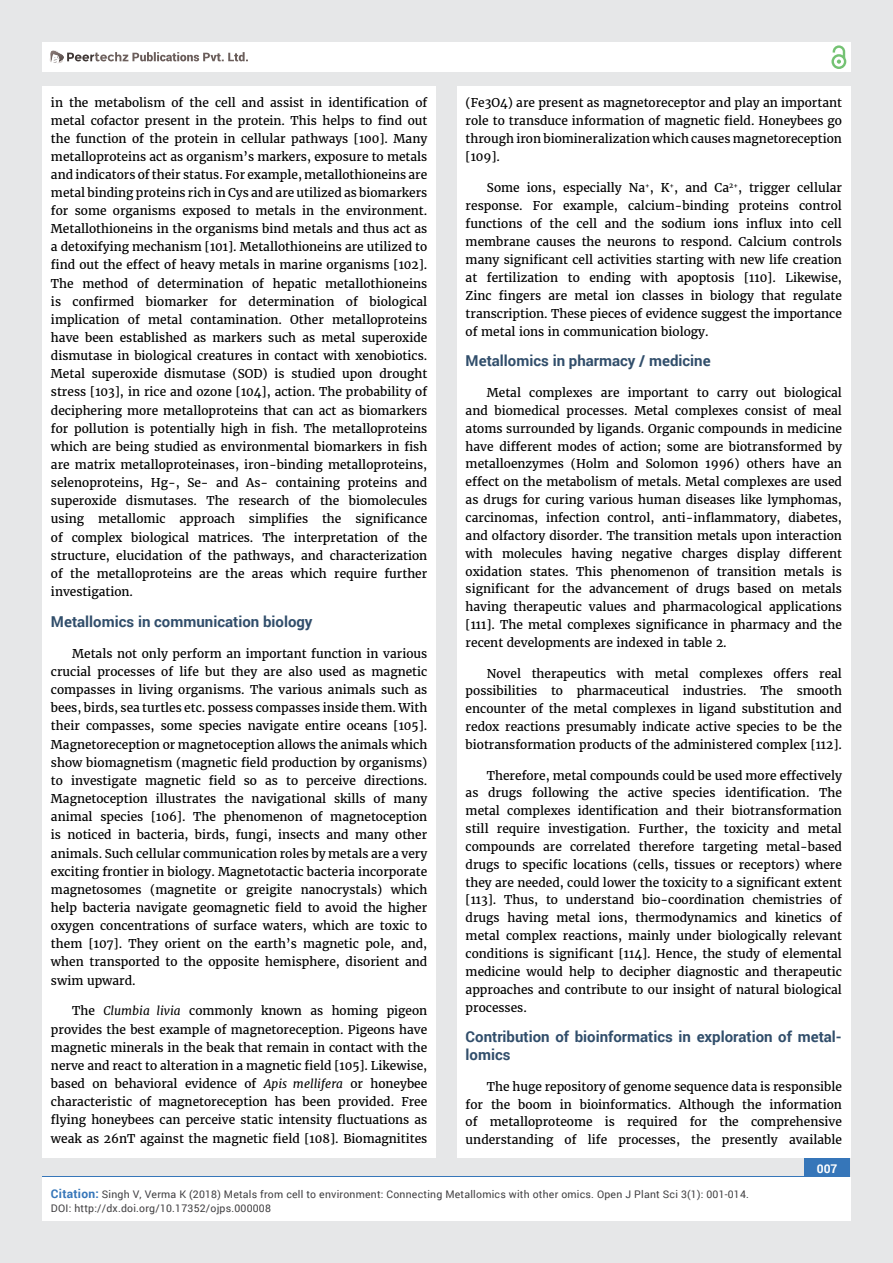
<style>
.page{position:relative;width:893px;height:1263px;background:#e6e7e8}
.page>*{position:absolute;margin:0;border:0;box-sizing:border-box;transform-origin:0 0}
.t1{font:700 15px/17.9px "Roboto";color:#314e6b}
.t2{font:12px/18.1px "Merriweather";color:#000;text-align:justify}
.t3{font:700 12px "Roboto";color:#fff}
.t4{font:10.5px/13.5px "Roboto";letter-spacing:.02em;color:#414042}
.s1{font-style:italic}
.s2{font-weight:700;font-size:12px;color:#3676b9}
</style>
<div class="page">
<div style="left:42px;top:43px;width:808px;height:29px;background:#fff"></div>
<div style="left:831px;top:54px;width:15px;height:15px;border:2px solid #74c273;border-radius:50%"></div>
<svg style="left:831px;top:45px;width:15px;height:19px"></svg>
<div style="left:804px;top:1157px;width:46px;height:43px;background:#3676b9"></div>
<svg style="left:49px;top:50px;width:199px;height:14px"></svg>
<div style="left:42px;top:1177px;width:809px;height:43px;background:#fff"></div>
<div style="left:42px;top:87px;width:394px;height:1071px;background:#fff"></div>
<div style="left:457px;top:87px;width:393px;height:1071px;background:#fff"></div>
<p class="t2" style="left:51px;top:94px;width:378px">in the metabolism of the cell and assist in identification of metal cofactor present in the protein. This helps to find out the function of the protein in cellular pathways [100]. Many metalloproteins act as organism’s markers, exposure to metals and indicators of their status. For example, metallothioneins are metal binding proteins rich in Cys and are utilized as biomarkers for some organisms exposed to metals in the environment.<br>Metallothioneins in the organisms bind metals and thus act as a detoxifying mechanism [101]. Metallothioneins are utilized to find out the effect of heavy metals in marine organisms [102].<br>The method of determination of hepatic metallothioneins is confirmed biomarker for determination of biological implication of metal contamination. Other metalloproteins have been established as markers such as metal superoxide dismutase in biological creatures in contact with xenobiotics.<br>Metal superoxide dismutase (SOD) is studied upon drought stress [103], in rice and ozone [104], action. The probability of deciphering more metalloproteins that can act as biomarkers for pollution is potentially high in fish. The metalloproteins which are being studied as environmental biomarkers in fish are matrix metalloproteinases, iron-binding metalloproteins, selenoproteins, Hg-, Se- and As- containing proteins and superoxide dismutases. The research of the biomolecules using metallomic approach simplifies the significance of complex biological matrices. The interpretation of the structure, elucidation of the pathways, and characterization of the metalloproteins are the areas which require further investigation.</p>
<p class="t1" style="left:51px;top:612px;width:263px">Metallomics in communication biology</p>
<p class="t2" style="left:51px;top:645px;width:378px;text-indent:21px">Metals not only perform an important function in various crucial processes of life but they are also used as magnetic compasses in living organisms. The various animals such as bees, birds, sea turtles etc. possess compasses inside them. With their compasses, some species navigate entire oceans [105].<br>Magnetoreception or magnetoception allows the animals which show biomagnetism (magnetic field production by organisms) to investigate magnetic field so as to perceive directions.<br>Magnetoception illustrates the navigational skills of many animal species [106]. The phenomenon of magnetoception is noticed in bacteria, birds, fungi, insects and many other animals. Such cellular communication roles by metals are a very exciting frontier in biology. Magnetotactic bacteria incorporate magnetosomes (magnetite or greigite nanocrystals) which help bacteria navigate geomagnetic field to avoid the higher oxygen concentrations of surface waters, which are toxic to them [107]. They orient on the earth’s magnetic pole, and, when transported to the opposite hemisphere, disorient and swim upward.</p>
<p class="t2" style="left:51px;top:1002px;width:378px;text-indent:21px">The <span class="s1">Clumbia livia</span> commonly known as homing pigeon provides the best example of magnetoreception. Pigeons have magnetic minerals in the beak that remain in contact with the nerve and react to alteration in a magnetic field [105]. Likewise, based on behavioral evidence of <span class="s1">Apis mellifera</span> or honeybee characteristic of magnetoreception has been provided. Free flying honeybees can perceive static intensity fluctuations as weak as 26nT against the magnetic field [108]. Biomagnitites</p>
<p class="t2" style="left:466px;top:94px;width:378px">(Fe3O4) are present as magnetoreceptor and play an important role to transduce information of magnetic field. Honeybees go through iron biomineralization which causes magnetoreception [109].</p>
<p class="t2" style="left:466px;top:179px;width:378px;text-indent:21px">Some ions, especially Na<sup>+</sup>, K<sup>+</sup>, and Ca<sup>2+</sup>, trigger cellular response. For example, calcium-binding proteins control functions of the cell and the sodium ions influx into cell membrane causes the neurons to respond. Calcium controls many significant cell activities starting with new life creation at fertilization to ending with apoptosis [110]. Likewise, Zinc fingers are metal ion classes in biology that regulate transcription. These pieces of evidence suggest the importance of metal ions in communication biology.</p>
<p class="t1" style="left:466px;top:352px;width:246px">Metallomics in pharmacy / medicine</p>
<p class="t2" style="left:466px;top:384px;width:378px;text-indent:21px">Metal complexes are important to carry out biological and biomedical processes. Metal complexes consist of meal atoms surrounded by ligands. Organic compounds in medicine have different modes of action; some are biotransformed by metalloenzymes (Holm and Solomon 1996) others have an effect on the metabolism of metals. Metal complexes are used as drugs for curing various human diseases like lymphomas, carcinomas, infection control, anti-inflammatory, diabetes, and olfactory disorder. The transition metals upon interaction with molecules having negative charges display different oxidation states. This phenomenon of transition metals is significant for the advancement of drugs based on metals having therapeutic values and pharmacological applications [111]. The metal complexes significance in pharmacy and the recent developments are indexed in table 2.</p>
<p class="t2" style="left:466px;top:664px;width:378px;text-indent:21px">Novel therapeutics with metal complexes offers real possibilities to pharmaceutical industries. The smooth encounter of the metal complexes in ligand substitution and redox reactions presumably indicate active species to be the biotransformation products of the administered complex [112].</p>
<p class="t2" style="left:466px;top:766px;width:378px;text-indent:21px">Therefore, metal compounds could be used more effectively as drugs following the active species identification. The metal complexes identification and their biotransformation still require investigation. Further, the toxicity and metal compounds are correlated therefore targeting metal-based drugs to specific locations (cells, tissues or receptors) where they are needed, could lower the toxicity to a significant extent [113]. Thus, to understand bio-coordination chemistries of drugs having metal ions, thermodynamics and kinetics of metal complex reactions, mainly under biologically relevant conditions is significant [114]. Hence, the study of elemental medicine would help to decipher diagnostic and therapeutic approaches and contribute to our insight of natural biological processes.</p>
<p class="t1" style="left:466px;top:1027px;width:378px">Contribution of bioinformatics in exploration of metal&shy;lomics</p>
<p class="t2" style="left:466px;top:1077px;width:378px;text-indent:21px">The huge repository of genome sequence data is responsible for the boom in bioinformatics. Although the information of metalloproteome is required for the comprehensive understanding of life processes, the presently available</p>
<p class="t3" style="left:817px;top:1161px;width:22px">007</p>
<p class="t4" style="left:51px;top:1188px;width:699px"><span class="s2">Citation:</span> Singh V, Verma K (2018) Metals from cell to environment: Connecting Metallomics with other omics. Open J Plant Sci 3(1): 001-014.<br>DOI: http://dx.doi.org/10.17352/ojps.000008</p>
</div>
